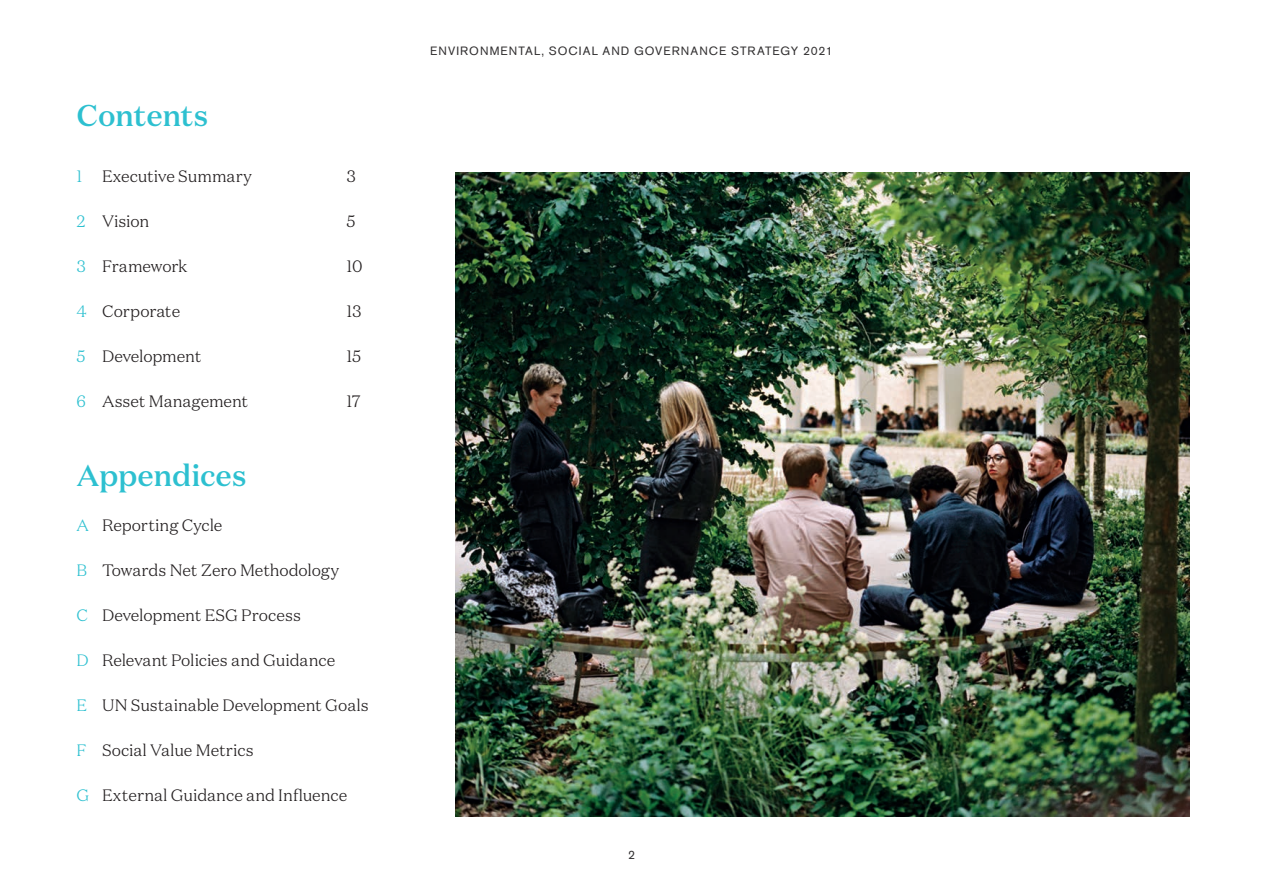
<style>
.page{position:relative;width:1263px;height:893px;background:#fff}
.page>*{position:absolute;margin:0;border:0;box-sizing:border-box;transform-origin:0 0}
.t1{font:500 30px "Domaine Text";letter-spacing:-.01em;color:#2dc0d0}
.t2{font:300 16.5px "Domaine Text";letter-spacing:-.01em;color:#231f20}
.t3{font:12px "Akzidenz Grotesk Std";letter-spacing:.09em;color:#312f30}
.s1{color:#2dc0d0}
</style>
<div class="page">
<img style="left:455px;top:172px;width:734px;height:644px">
<h1 class="t1" style="left:77px;top:96px;width:133px">Contents</h1>
<p class="t2" style="left:77px;top:166px;width:177px"><span class="s1">1</span> Executive Summary</p>
<p class="t2" style="left:347px;top:166px;width:11px">3</p>
<p class="t2" style="left:77px;top:211px;width:74px"><span class="s1">2</span> Vision</p>
<p class="t2" style="left:347px;top:211px;width:11px">5</p>
<p class="t2" style="left:77px;top:256px;width:113px"><span class="s1">3</span> Framework</p>
<p class="t2" style="left:347px;top:256px;width:18px">10</p>
<p class="t2" style="left:77px;top:301px;width:105px"><span class="s1">4</span> Corporate</p>
<p class="t2" style="left:347px;top:301px;width:16px">13</p>
<p class="t2" style="left:77px;top:346px;width:126px"><span class="s1">5</span> Development</p>
<p class="t2" style="left:347px;top:346px;width:16px">15</p>
<p class="t2" style="left:77px;top:391px;width:173px"><span class="s1">6</span> Asset Management</p>
<p class="t2" style="left:346px;top:391px;width:15px">17</p>
<h1 class="t1" style="left:77px;top:456px;width:172px">Appendices</h1>
<p class="t2" style="left:77px;top:515px;width:147px"><span class="s1">A</span> Reporting Cycle</p>
<p class="t2" style="left:77px;top:560px;width:264px"><span class="s1">B</span> Towards Net Zero Methodology</p>
<p class="t2" style="left:77px;top:605px;width:226px"><span class="s1">C</span> Development ESG Process</p>
<p class="t2" style="left:77px;top:650px;width:260px"><span class="s1">D</span> Relevant Policies and Guidance</p>
<p class="t2" style="left:77px;top:695px;width:294px"><span class="s1">E</span> UN Sustainable Development Goals</p>
<p class="t2" style="left:77px;top:740px;width:179px"><span class="s1">F</span> Social Value Metrics</p>
<p class="t2" style="left:77px;top:785px;width:272px"><span class="s1">G</span> External Guidance and Influence</p>
<p class="t3" style="left:430px;top:44px;width:404px">ENVIRONMENTAL, SOCIAL AND GOVERNANCE STRATEGY 2021</p>
<p class="t3" style="left:628px;top:848px;width:8px">2</p>
</div>
